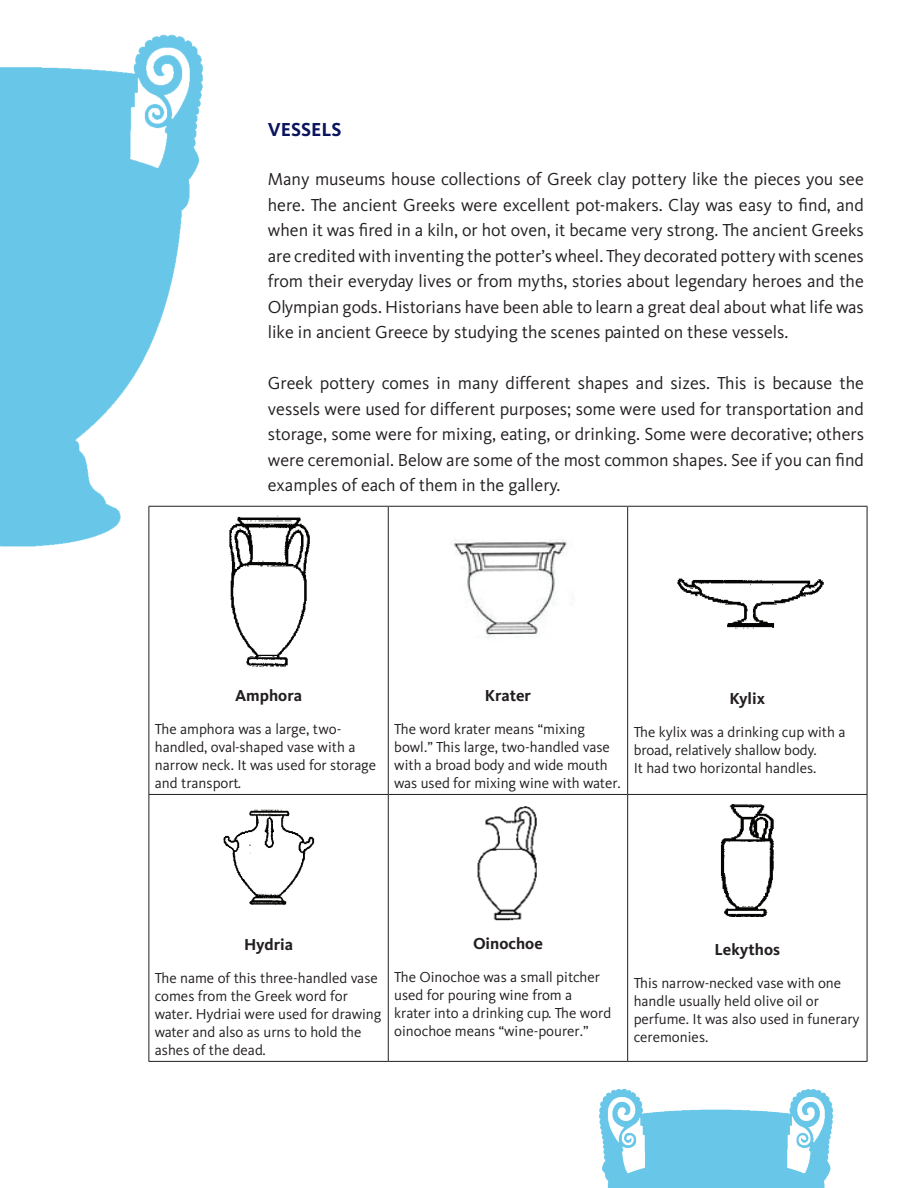
<style>
.page{position:relative;width:918px;height:1188px;background:#fff}
.page>*{position:absolute;margin:0;border:0;box-sizing:border-box;transform-origin:0 0}
.t1{font:700 19.5px "Kievit";color:#0b145e}
.t2{font:18px/25.5px "Kievit";color:#231f20;text-align:justify}
.t3{font:700 16.5px "Kievit";color:#231f20}
.t4{font:15px/18px "Kievit";color:#231f20}
</style>
<div class="page">
<img style="left:0;top:34px;width:241px;height:567px">
<img style="left:599px;top:1089px;width:234px;height:99px">
<hr style="left:148px;top:506px;width:240px;height:1px;background:#231f20">
<hr style="left:148px;top:507px;width:1px;height:287px;background:#231f20">
<hr style="left:388px;top:506px;width:240px;height:1px;background:#231f20">
<hr style="left:388px;top:507px;width:1px;height:287px;background:#231f20">
<hr style="left:628px;top:506px;width:239px;height:1px;background:#231f20">
<hr style="left:627px;top:507px;width:1px;height:287px;background:#231f20">
<hr style="left:867px;top:507px;width:1px;height:287px;background:#231f20">
<hr style="left:148px;top:794px;width:240px;height:1px;background:#231f20">
<hr style="left:148px;top:795px;width:1px;height:266px;background:#231f20">
<hr style="left:388px;top:794px;width:240px;height:1px;background:#231f20">
<hr style="left:388px;top:795px;width:1px;height:266px;background:#231f20">
<hr style="left:628px;top:794px;width:239px;height:1px;background:#231f20">
<hr style="left:627px;top:795px;width:1px;height:266px;background:#231f20">
<hr style="left:867px;top:795px;width:1px;height:266px;background:#231f20">
<hr style="left:148px;top:1061px;width:240px;height:1px;background:#231f20">
<hr style="left:388px;top:1061px;width:240px;height:1px;background:#231f20">
<hr style="left:628px;top:1061px;width:239px;height:1px;background:#231f20">
<img style="left:200px;top:512px;width:110px;height:155px">
<img style="left:453px;top:539px;width:114px;height:99px">
<img style="left:677px;top:578px;width:147px;height:51px">
<img style="left:223px;top:809px;width:92px;height:96px">
<img style="left:720px;top:804px;width:54px;height:113px">
<img style="left:477px;top:806px;width:60px;height:115px">
<p class="t1" style="left:268px;top:119px;width:75px">Vessels</p>
<p class="t2" style="left:268px;top:167px;width:598px">Many museums house collections of Greek clay pottery like the pieces you see here. The ancient Greeks were excellent pot-makers. Clay was easy to find, and when it was fired in a kiln, or hot oven, it became very strong. The ancient Greeks are credited with inventing the potter’s wheel. They decorated pottery with scenes from their everyday lives or from myths, stories about legendary heroes and the Olympian gods. Historians have been able to learn a great deal about what life was like in ancient Greece by studying the scenes painted on these vessels.</p>
<p class="t2" style="left:268px;top:371px;width:598px">Greek pottery comes in many different shapes and sizes. This is because the vessels were used for different purposes; some were used for transportation and storage, some were for mixing, eating, or drinking. Some were decorative; others were ceremonial. Below are some of the most common shapes. See if you can find examples of each of them in the gallery.</p>
<p class="t3" style="left:235px;top:686px;width:68px">Amphora</p>
<p class="t4" style="left:155px;top:720px;width:223px">The amphora was a large, two&shy;handled, oval-shaped vase with a narrow neck. It was used for storage and transport.</p>
<p class="t3" style="left:485px;top:686px;width:48px">Krater</p>
<p class="t4" style="left:394px;top:721px;width:228px">The word krater means “mixing bowl.” This large, two-handled vase with a broad body and wide mouth was used for mixing wine with water.</p>
<p class="t3" style="left:730px;top:689px;width:37px">Kylix</p>
<p class="t4" style="left:634px;top:724px;width:213px">The kylix was a drinking cup with a broad, relatively shallow body.<br>It had two horizontal handles.</p>
<p class="t3" style="left:244px;top:935px;width:51px">Hydria</p>
<p class="t4" style="left:155px;top:970px;width:228px">The name of this three-handled vase comes from the Greek word for water. Hydriai were used for drawing water and also as urns to hold the ashes of the dead.</p>
<p class="t3" style="left:473px;top:934px;width:71px">Oinochoe</p>
<p class="t4" style="left:394px;top:968px;width:218px">The Oinochoe was a small pitcher used for pouring wine from a krater into a drinking cup. The word oinochoe means “wine-pourer.”</p>
<p class="t3" style="left:715px;top:940px;width:67px">Lekythos</p>
<p class="t4" style="left:634px;top:974px;width:228px">This narrow-necked vase with one handle usually held olive oil or perfume. It was also used in funerary ceremonies.</p>
</div>
